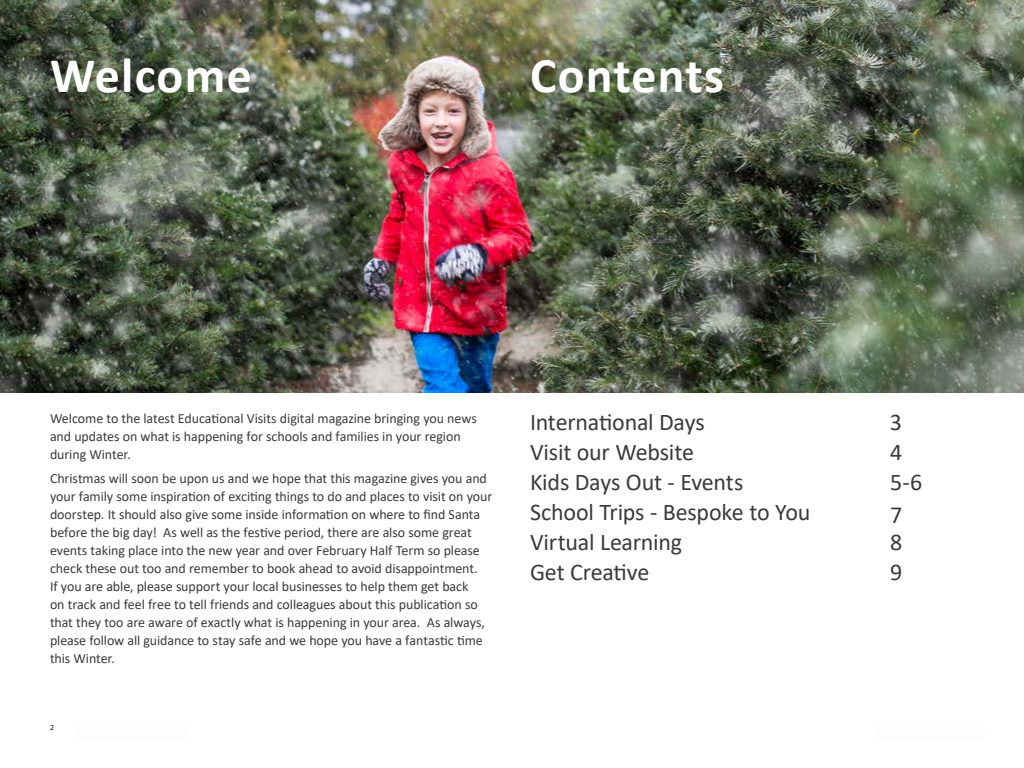
<style>
.page{position:relative;width:1024px;height:768px;background:#fff}
.page>*{position:absolute;margin:0;border:0;box-sizing:border-box;transform-origin:0 0}
.t1{font:700 50px "Calibri";letter-spacing:.025em;color:#fff}
.t2{font:24px "Calibri";letter-spacing:-.01em;color:#3b3b3b}
.t3{font:14px/18px "Calibri";letter-spacing:-.005em;color:#3b3b3b}
.t4{font:7.5px "Myriad Pro";color:#000}
</style>
<div class="page">
<img style="left:0;top:0;width:1024px;height:393px">
<h1 class="t1" style="left:50px;top:40px;width:203px">Welcome</h1>
<h1 class="t1" style="left:530px;top:40px;width:196px">Contents</h1>
<p class="t3" style="left:50px;top:409px;width:428px">Welcome to the latest Educational Visits digital magazine bringing you news and updates on what is happening for schools and families in your region during Winter.</p>
<p class="t3" style="left:50px;top:469px;width:444px">Christmas will soon be upon us and we hope that this magazine gives you and your family some inspiration of exciting things to do and places to visit on your doorstep. It should also give some inside information on where to find Santa before the big day! As well as the festive period, there are also some great events taking place into the new year and over February Half Term so please check these out too and remember to book ahead to avoid disappointment.<br>If you are able, please support your local businesses to help them get back<br>on track and feel free to tell friends and colleagues about this publication so that they too are aware of exactly what is happening in your area. As always, please follow all guidance to stay safe and we hope you have a fantastic time this Winter.</p>
<p class="t4" style="left:50px;top:723px;width:5px">2</p>
<h2 class="t2" style="left:530px;top:405px;width:176px">International Days</h2>
<h2 class="t2" style="left:890px;top:405px;width:13px">3</h2>
<h2 class="t2" style="left:530px;top:435px;width:165px">Visit our Website</h2>
<h2 class="t2" style="left:890px;top:435px;width:14px">4</h2>
<h2 class="t2" style="left:530px;top:465px;width:215px">Kids Days Out - Events</h2>
<h2 class="t2" style="left:890px;top:465px;width:34px">5-6</h2>
<h2 class="t2" style="left:530px;top:495px;width:282px">School Trips - Bespoke to You</h2>
<h2 class="t2" style="left:890px;top:495px;width:14px">7</h2>
<h2 class="t2" style="left:530px;top:525px;width:154px">Virtual Learning</h2>
<h2 class="t2" style="left:890px;top:525px;width:14px">8</h2>
<h2 class="t2" style="left:530px;top:555px;width:121px">Get Creative</h2>
<h2 class="t2" style="left:890px;top:555px;width:14px">9</h2>
</div>
